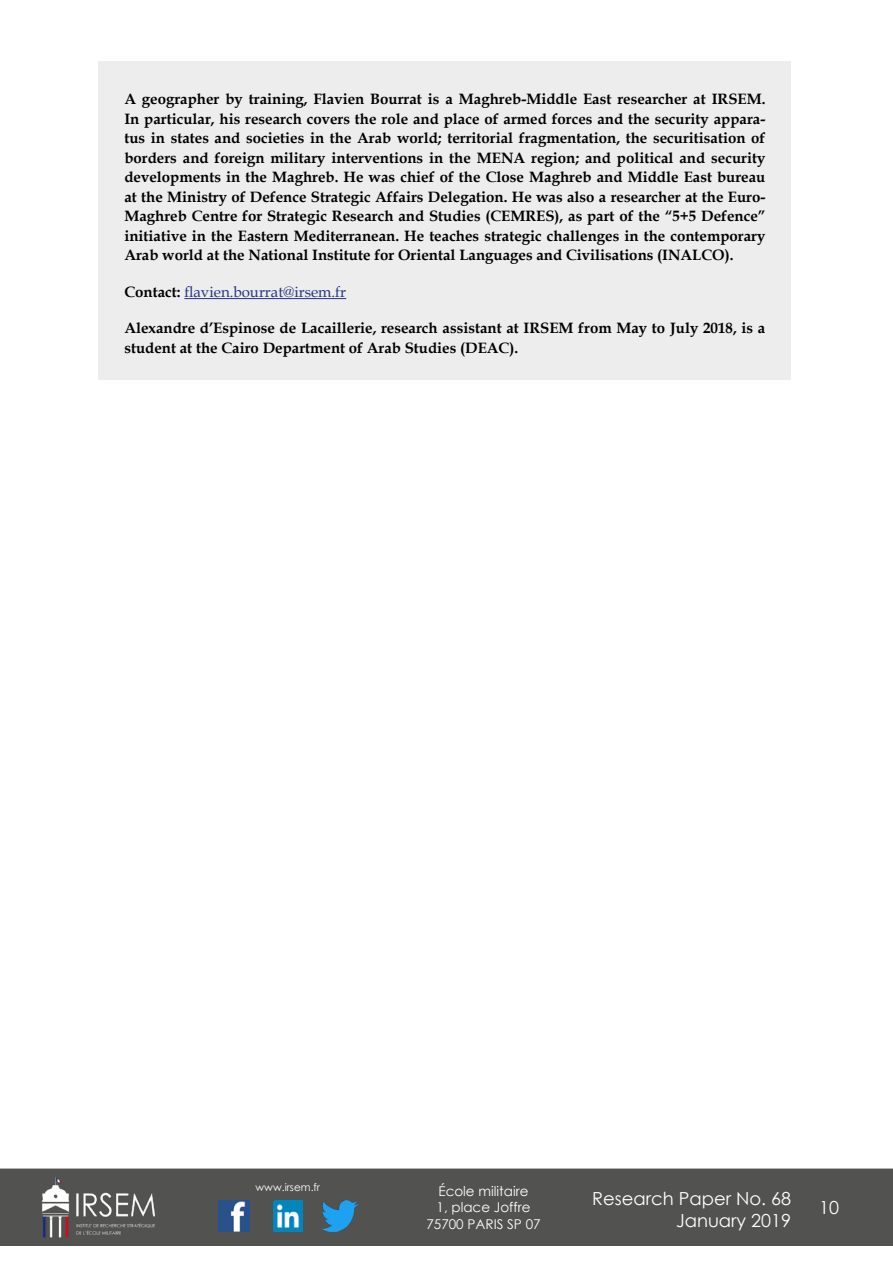
<style>
.page{position:relative;width:893px;height:1263px;background:#fff}
.page>*{position:absolute;margin:0;border:0;box-sizing:border-box;transform-origin:0 0}
.t1{font:18px/21.6px "Century Gothic";color:#fff;text-align:right}
.t2{font:700 15px/19.5px "Book Antiqua";color:#000;text-align:justify}
.t3{font:15px "Book Antiqua";color:#283583}
.t4{font:13.5px/16.2px "Century Gothic";color:#fff;text-align:center}
.t5{font:10.5px "Century Gothic";color:#fff}
.s1{font-weight:700;color:#000}
</style>
<div class="page">
<div style="left:0;top:1168px;width:893px;height:78px;background:#525251;border:2px solid #525251"></div>
<img style="left:39px;top:1169px;width:117px;height:76px">
<img style="left:322px;top:1200px;width:36px;height:32px">
<img style="left:218px;top:1200px;width:31px;height:32px">
<img style="left:274px;top:1200px;width:28px;height:32px">
<div style="left:99px;top:61px;width:692px;height:319px;background:#ededed"></div>
<hr style="left:184px;top:298px;width:162px;height:1px;background:#283583">
<p class="t2" style="left:124px;top:89px;width:643px">A geographer by training, Flavien Bourrat is a Maghreb-Middle East researcher at IRSEM.<br>In particular, his research covers the role and place of armed forces and the security appara&shy;tus in states and societies in the Arab world; territorial fragmentation, the securitisation of borders and foreign military interventions in the MENA region; and political and security developments in the Maghreb. He was chief of the Close Maghreb and Middle East bureau at the Ministry of Defence Strategic Affairs Delegation. He was also a researcher at the Euro-Maghreb Centre for Strategic Research and Studies (CEMRES), as part of the “5+5 Defence” initiative in the Eastern Mediterranean. He teaches strategic challenges in the contemporary Arab world at the National Institute for Oriental Languages and Civilisations (INALCO).</p>
<p class="t3" style="left:124px;top:281px;width:223px"><span class="s1">Contact:</span> flavien.bourrat@irsem.fr</p>
<p class="t2" style="left:124px;top:318px;width:643px">Alexandre d’Espinose de Lacaillerie, research assistant at IRSEM from May to July 2018, is a student at the Cairo Department of Arab Studies (DEAC).</p>
<p class="t5" style="left:256px;top:1179px;width:66px">www.irsem.fr</p>
<p class="t4" style="left:426px;top:1183px;width:116px">École militaire<br>1, place Joffre<br>75700 PARIS SP 07</p>
<p class="t1" style="left:592px;top:1187px;width:200px">Research Paper No. 68<br>January 2019</p>
<p class="t1" style="left:819px;top:1196px;width:21px">10</p>
</div>
